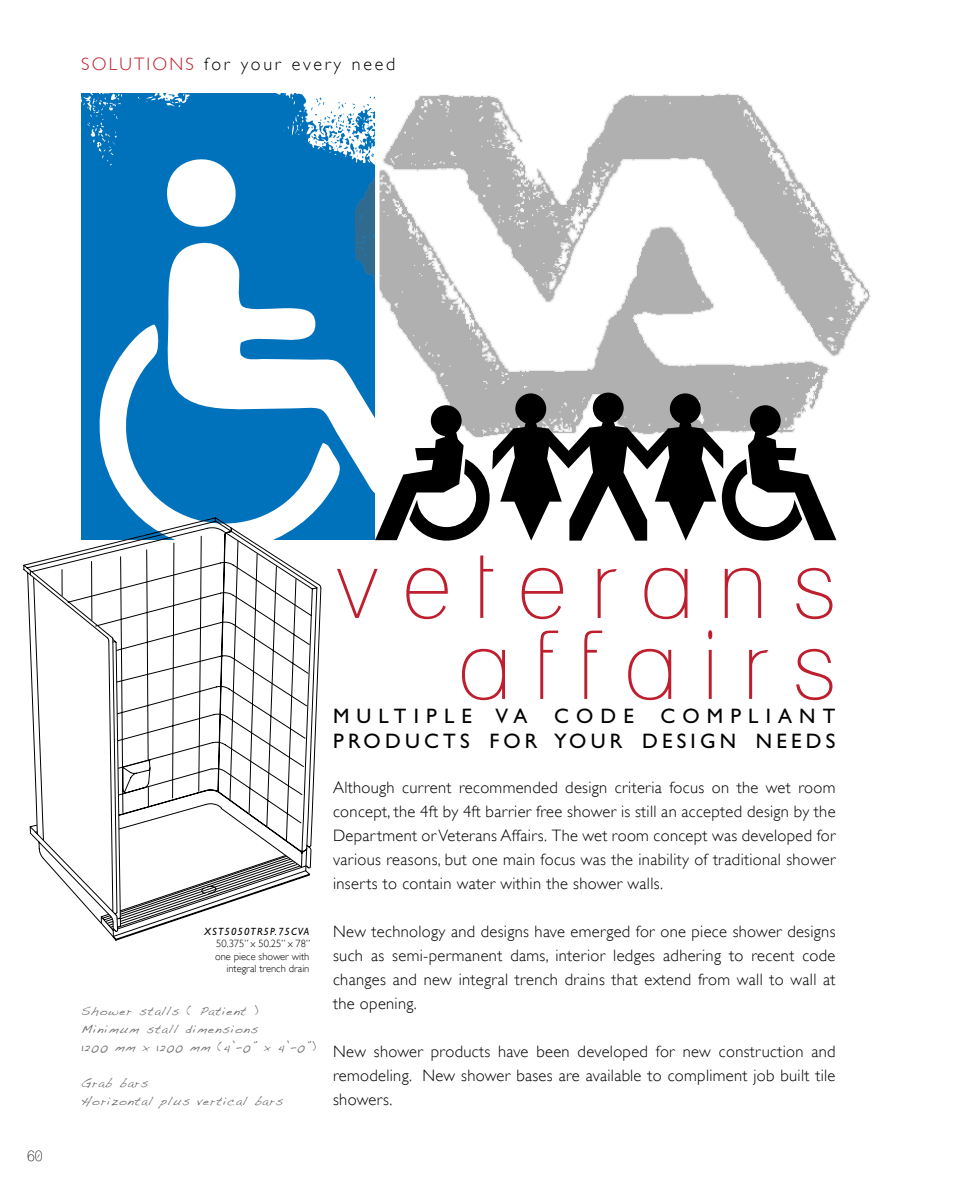
<style>
.page{position:relative;width:972px;height:1188px;background:#fff}
.page>*{position:absolute;margin:0;border:0;box-sizing:border-box;transform-origin:0 0}
.t1{font:condensed 94.5px/81px "Lane";letter-spacing:.255em;color:#be1e2d;text-align:right}
.t2{font:21px/25.2px "Gill Sans";letter-spacing:.2em;color:#000;text-align:right}
.t3{font:21px "Gill Sans";letter-spacing:.34em;color:#000}
.t4{font:300 18px "Gill Sans";letter-spacing:.15em;color:#000}
.t5{font:300 16.5px/24px "Gill Sans";letter-spacing:.02em;color:#000;text-align:justify}
.t6{font:condensed 15px "Lane";color:#000}
.t7{font:12px/18px "Handwriting Dakota";letter-spacing:.09em;color:#6d6e71}
.t8{font:300 10.5px/12.6px "Gill Sans";color:#000;text-align:right}
.t9{font:italic 10.5px "Gill Sans";letter-spacing:.1em;color:#000}
.s1{color:#be1e2d}
</style>
<div class="page">
<svg style="left:81px;top:93px;width:294px;height:446px;background:#0d79bf"></svg>
<svg style="left:166px;top:156px;width:72px;height:82px"></svg>
<svg style="left:166px;top:241px;width:209px;height:257px;fill:#0072bc"></svg>
<svg style="left:98px;top:324px;width:243px;height:215px;fill:#0072bc"></svg>
<img style="left:356px;top:94px;width:514px;height:344px">
<div style="left:375px;top:90px;width:5px;height:453px;background:#fff"></div>
<svg style="left:375px;top:393px;width:461px;height:147px"></svg>
<svg style="left:23px;top:517px;width:299px;height:104px"></svg>
<svg style="left:29px;top:527px;width:293px;height:396px"></svg>
<svg style="left:117px;top:540px;width:188px;height:98px"></svg>
<svg style="left:100px;top:638px;width:212px;height:303px"></svg>
<p class="t4" style="left:81px;top:54px;width:316px"><span class="s1">SOLUTIONS</span> for your every need</p>
<p class="t6" style="left:27px;top:1146px;width:17px">60</p>
<p class="t9" style="left:204px;top:925px;width:107px">XST5050TR5P.75CVA</p>
<p class="t8" style="left:215px;top:937px;width:97px">50.375” x 50.25” x 78” one piece shower with integral trench drain</p>
<p class="t7" style="left:81px;top:1002px;width:236px">Shower stalls ( Patient )<br>Minimum stall dimensions<br>1200 mm x 1200 mm (4’-0” x 4’-0”)</p>
<p class="t7" style="left:81px;top:1074px;width:203px">Grab bars<br>Horizontal plus vertical bars</p>
<h1 class="t1" style="left:336px;top:543px;width:502px">veterans affairs</h1>
<p class="t2" style="left:333px;top:703px;width:504px">COMPLIANT<br>PRODUCTS FOR YOUR DESIGN NEEDS</p>
<p class="t3" style="left:333px;top:704px;width:196px">MULTIPLE VA</p>
<p class="t2" style="left:554px;top:703px;width:81px">CODE</p>
<p class="t5" style="left:333px;top:775px;width:504px">Although current recommended design criteria focus on the wet room concept, the 4ft by 4ft barrier free shower is still an accepted design by the Department or Veterans Affairs. The wet room concept was developed for various reasons, but one main focus was the inability of traditional shower inserts to contain water within the shower walls.</p>
<p class="t5" style="left:333px;top:919px;width:504px">New technology and designs have emerged for one piece shower designs such as semi-permanent dams, interior ledges adhering to recent code changes and new integral trench drains that extend from wall to wall at the opening.</p>
<p class="t5" style="left:333px;top:1039px;width:504px">New shower products have been developed for new construction and remodeling. New shower bases are available to compliment job built tile showers.</p>
</div>
